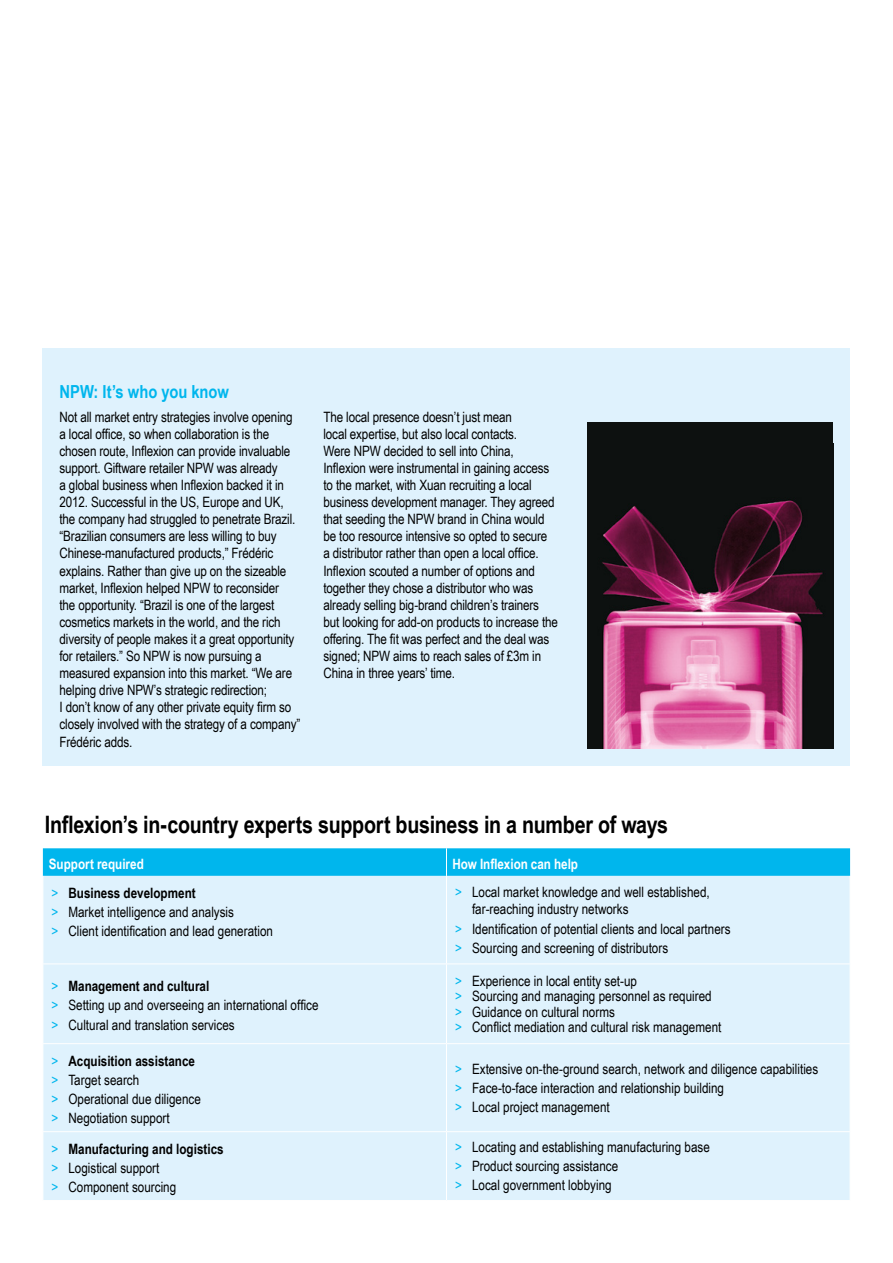
<style>
.page{position:relative;width:893px;height:1263px;background:#fff}
.page>*{position:absolute;margin:0;border:0;box-sizing:border-box;transform-origin:0 0}
.t1{font:700 24px "Arial Narrow";letter-spacing:-.01em;color:#000}
.t2{font:700 18px "Arial Narrow";color:#00b6ed}
.t3{font:14.25px/17.1px "Arial Narrow";letter-spacing:-.01em;color:#000}
.t4{font:700 14.25px "Arial Narrow";color:#fff}
.s1{color:#00b6ed}
.s2{font-weight:700}
</style>
<div class="page">
<div style="left:43px;top:348px;width:807px;height:417px;background:#dff2fd"></div>
<div style="left:587px;top:422px;width:246px;height:326px;background:#0d1110"></div>
<img style="left:602px;top:500px;width:221px;height:248px">
<div style="left:44px;top:876px;width:806px;height:324px;background:#dff2fd"></div>
<hr style="left:446px;top:876px;width:1px;height:87px;background:#fff">
<hr style="left:43px;top:963px;width:403px;height:1px;background:#fff">
<hr style="left:446px;top:963px;width:404px;height:1px;background:#fff">
<hr style="left:446px;top:964px;width:1px;height:79px;background:#fff">
<hr style="left:43px;top:1043px;width:403px;height:1px;background:#fff">
<hr style="left:446px;top:1043px;width:404px;height:1px;background:#fff">
<hr style="left:446px;top:1044px;width:1px;height:87px;background:#fff">
<hr style="left:43px;top:1131px;width:403px;height:1px;background:#fff">
<hr style="left:446px;top:1131px;width:404px;height:1px;background:#fff">
<hr style="left:446px;top:1132px;width:1px;height:68px;background:#fff">
<svg style="left:43px;top:848px;width:807px;height:28px;background:#04b7ed"></svg>
<p class="t2" style="left:60px;top:381px;width:171px">NPW: It’s who you know</p>
<p class="t3" style="left:60px;top:408px;width:242px">Not all market entry strategies involve opening a local office, so when collaboration is the chosen route, Inflexion can provide invaluable support. Giftware retailer NPW was already<br>a global business when Inflexion backed it in 2012. Successful in the US, Europe and UK, the company had struggled to penetrate Brazil. “Brazilian consumers are less willing to buy Chinese-manufactured products,” Frédéric explains. Rather than give up on the sizeable market, Inflexion helped NPW to reconsider<br>the opportunity. “Brazil is one of the largest cosmetics markets in the world, and the rich diversity of people makes it a great opportunity for retailers.” So NPW is now pursuing a measured expansion into this market. “We are helping drive NPW’s strategic redirection;<br>I don’t know of any other private equity firm so closely involved with the strategy of a company” Frédéric adds.</p>
<p class="t3" style="left:323px;top:408px;width:236px">The local presence doesn’t just mean<br>local expertise, but also local contacts.<br>Were NPW decided to sell into China, Inflexion were instrumental in gaining access to the market, with Xuan recruiting a local business development manager. They agreed that seeding the NPW brand in China would be too resource intensive so opted to secure<br>a distributor rather than open a local office.<br>Inflexion scouted a number of options and together they chose a distributor who was already selling big-brand children’s trainers but looking for add-on products to increase the offering. The fit was perfect and the deal was signed; NPW aims to reach sales of £3m in China in three years’ time.</p>
<h1 class="t1" style="left:45px;top:811px;width:625px">Inflexion’s in-country experts support business in a number of ways</h1>
<p class="t4" style="left:49px;top:855px;width:96px">Support required</p>
<p class="t4" style="left:452px;top:855px;width:127px">How Inflexion can help</p>
<p class="t3" style="left:51px;top:882px;width:223px;line-height:19.2px"><span class="s1">&gt;</span> <span class="s2">Business development<br></span><span class="s1">&gt;</span> Market intelligence and analysis<br><span class="s1">&gt;</span> Client identification and lead generation</p>
<p class="t3" style="left:472px;top:883px;width:239px;text-indent:-17px"><span class="s1">&gt;</span> Local market knowledge and well established, far-reaching industry networks</p>
<p class="t3" style="left:455px;top:918px;width:277px;line-height:19.2px"><span class="s1">&gt;</span> Identification of potential clients and local partners <span class="s1">&gt;</span> Sourcing and screening of distributors</p>
<p class="t3" style="left:51px;top:976px;width:269px;line-height:19.2px"><span class="s1">&gt;</span> <span class="s2">Management and cultural<br></span><span class="s1">&gt;</span> Setting up and overseeing an international office <span class="s1">&gt;</span> Cultural and translation services</p>
<p class="t3" style="left:455px;top:972px;width:268px;line-height:15.6px"><span class="s1">&gt;</span> Experience in local entity set-up<br><span class="s1">&gt;</span> Sourcing and managing personnel as required <span class="s1">&gt;</span> Guidance on cultural norms<br><span class="s1">&gt;</span> Conflict mediation and cultural risk management</p>
<p class="t3" style="left:51px;top:1050px;width:151px;line-height:19.2px"><span class="s1">&gt;</span> <span class="s2">Acquisition assistance </span><span class="s1">&gt;</span> Target search<br><span class="s1">&gt;</span> Operational due diligence <span class="s1">&gt;</span> Negotiation support</p>
<p class="t3" style="left:455px;top:1058px;width:365px;line-height:19.2px"><span class="s1">&gt;</span> Extensive on-the-ground search, network and diligence capabilities <span class="s1">&gt;</span> Face-to-face interaction and relationship building<br><span class="s1">&gt;</span> Local project management</p>
<p class="t3" style="left:51px;top:1138px;width:174px;line-height:19.2px"><span class="s1">&gt;</span> <span class="s2">Manufacturing and logistics </span><span class="s1">&gt;</span> Logistical support<br><span class="s1">&gt;</span> Component sourcing</p>
<p class="t3" style="left:455px;top:1137px;width:256px;line-height:19.2px"><span class="s1">&gt;</span> Locating and establishing manufacturing base <span class="s1">&gt;</span> Product sourcing assistance<br><span class="s1">&gt;</span> Local government lobbying</p>
</div>
